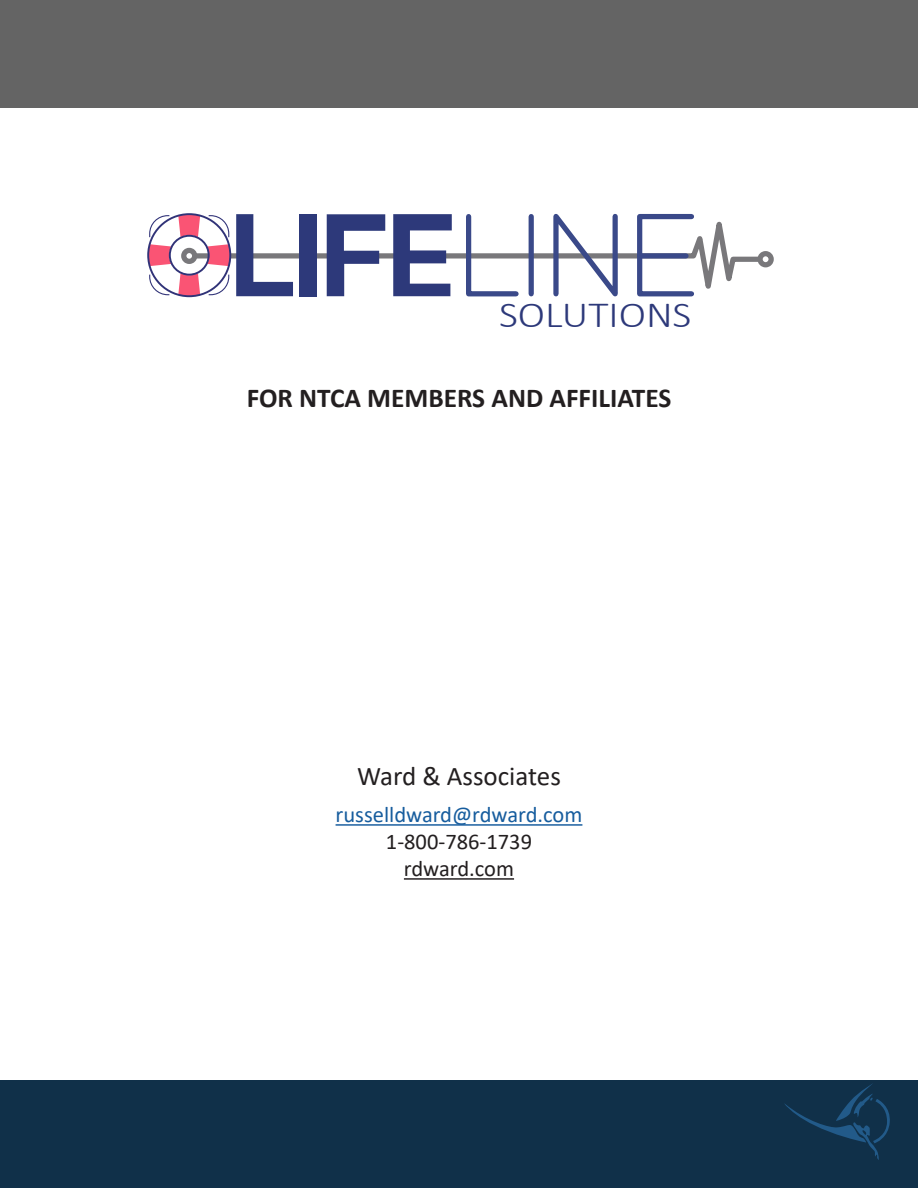
<style>
.page{position:relative;width:918px;height:1188px;background:#fff}
.page>*{position:absolute;margin:0;border:0;box-sizing:border-box;transform-origin:0 0}
.t1{font:300 37.05px "Calibri";color:#2d397a;scale:1.12 1}
.aLL_cAPS{font:700 27.3px "Calibri";color:#231f20}
.t2{font:27px "Calibri";color:#231f20}
.t3{font:22.5px "Calibri";color:#231f20}
.t4{font:22.5px "Calibri";color:#175d9e}
</style>
<div class="page">
<div style="left:0;top:1080px;width:918px;height:108px;background:#103049"></div>
<div style="left:0;top:0;width:918px;height:108px;background:#646464"></div>
<svg style="left:784px;top:1083px;width:106px;height:77px"></svg>
<svg style="left:293px;top:214px;width:472px;height:83px"></svg>
<svg style="left:147px;top:213px;width:146px;height:85px"></svg>
<div style="left:299px;top:214px;width:18px;height:82px;background:#2d397a"></div>
<svg style="left:327px;top:214px;width:58px;height:82px"></svg>
<svg style="left:393px;top:214px;width:59px;height:82px"></svg>
<svg style="left:463px;top:214px;width:58px;height:83px"></svg>
<div style="left:529px;top:217px;width:5px;height:77px;background:#3a4989"></div>
<svg style="left:551px;top:214px;width:69px;height:83px"></svg>
<div style="left:637px;top:214px;width:57px;height:82px;border:5px solid #3a4989"></div>
<div style="left:640px;top:253px;width:46px;height:6px;background:#3a4989"></div>
<div style="left:757px;top:251px;width:17px;height:16px;border:5px solid #79787b;border-radius:50%"></div>
<div style="left:181px;top:248px;width:16px;height:16px;border:5px solid #79787b;border-radius:50%"></div>
<hr style="left:336px;top:824px;width:246px;height:2px;background:#175d9e">
<hr style="left:404px;top:878px;width:110px;height:2px;background:#231f20">
<p class="t1" style="left:499px;top:291px;width:173px">SOLUTIONS</p>
<p class="aLL_cAPS" style="left:247px;top:379px;width:426px">FOR NTCA MEMBERS AND AFFILIATES</p>
<p class="t2" style="left:357px;top:757px;width:205px">Ward &amp; Associates</p>
<p class="t4" style="left:336px;top:799px;width:248px">russelldward@rdward.com</p>
<p class="t3" style="left:386px;top:826px;width:148px">1-800-786-1739</p>
<p class="t3" style="left:404px;top:853px;width:112px">rdward.com</p>
</div>
